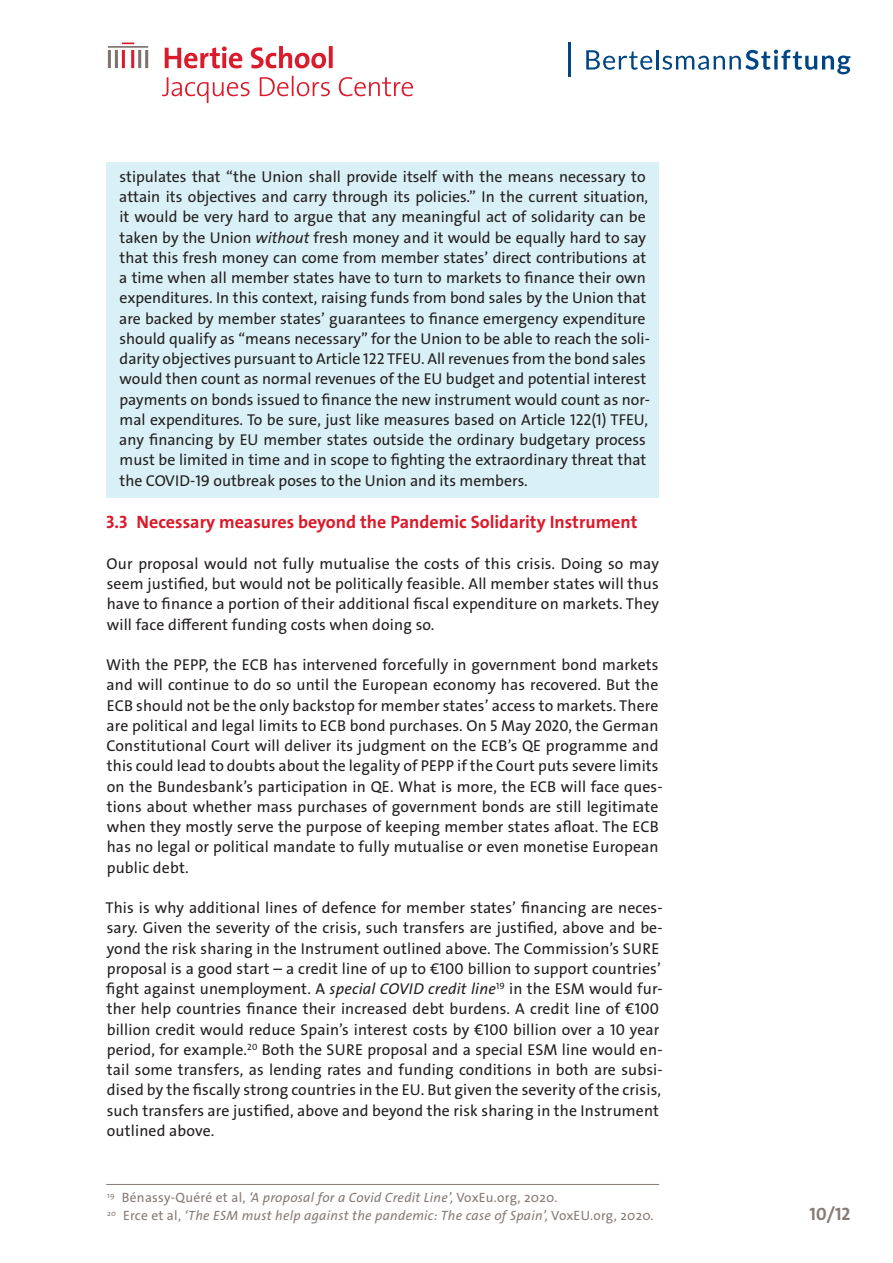
<style>
.page{position:relative;width:893px;height:1263px;background:#fff}
.page>*{position:absolute;margin:0;border:0;box-sizing:border-box;transform-origin:0 0}
.t1{font:700 18px "The Sans Os F";color:#da1b2b}
.t2{font:700 18px "The Sans Os F";color:#867b76}
.t3{font:15.75px/20.2px "The Sans Os F";letter-spacing:.01em;color:#231f20}
.t4{font:italic 13.5px/18px "The Sans Os F";letter-spacing:.02em;color:#867b76}
.s1{font-style:italic}
.s2{font-style:normal}
</style>
<div class="page">
<hr style="left:115px;top:50px;width:3px;height:18px;background:#7d726d">
<hr style="left:108px;top:50px;width:3px;height:18px;background:#7d726d">
<hr style="left:108px;top:46px;width:40px;height:2px;background:#7d726d">
<svg style="left:122px;top:43px;width:291px;height:60px"></svg>
<svg style="left:586px;top:50px;width:66px;height:20px"></svg>
<hr style="left:656px;top:50px;width:3px;height:20px;background:#004684">
<svg style="left:662px;top:50px;width:188px;height:24px"></svg>
<hr style="left:569px;top:43px;width:2px;height:34px;background:#004684">
<div style="left:106px;top:162px;width:553px;height:335px;background:#d9f0f7"></div>
<hr style="left:106px;top:1184px;width:553px;height:1px;background:#867b76">
<p class="t3" style="left:119px;top:166px;width:532px">stipulates that “the Union shall provide itself with the means necessary to attain its objectives and carry through its policies.” In the current situation, it would be very hard to argue that any meaningful act of solidarity can be taken by the Union <span class="s1">without</span> fresh money and it would be equally hard to say that this fresh money can come from member states’ direct contributions at a time when all member states have to turn to markets to finance their own expenditures. In this context, raising funds from bond sales by the Union that are backed by member states’ guarantees to finance emergency expenditure should qualify as “means necessary” for the Union to be able to reach the soli&shy;darity objectives pursuant to Article 122 TFEU. All revenues from the bond sales would then count as normal revenues of the EU budget and potential interest payments on bonds issued to finance the new instrument would count as nor&shy;mal expenditures. To be sure, just like measures based on Article 122(1) TFEU, any financing by EU member states outside the ordinary budgetary process must be limited in time and in scope to fighting the extraordinary threat that the COVID-19 outbreak poses to the Union and its members.</p>
<p class="t1" style="left:106px;top:511px;width:533px">3.3 Necessary measures beyond the Pandemic Solidarity Instrument</p>
<p class="t3" style="left:107px;top:553px;width:554px;text-align:justify">Our proposal would not fully mutualise the costs of this crisis. Doing so may seem justified, but would not be politically feasible. All member states will thus have to finance a portion of their additional fiscal expenditure on markets. They will face different funding costs when doing so.</p>
<p class="t3" style="left:106px;top:655px;width:558px">With the PEPP, the ECB has intervened forcefully in government bond markets and will continue to do so until the European economy has recovered. But the ECB should not be the only backstop for member states’ access to markets. There are political and legal limits to ECB bond purchases. On 5 May 2020, the German Constitutional Court will deliver its judgment on the ECB’s QE programme and this could lead to doubts about the legality of PEPP if the Court puts severe limits on the Bundesbank’s participation in QE. What is more, the ECB will face ques&shy;tions about whether mass purchases of government bonds are still legitimate when they mostly serve the purpose of keeping member states afloat. The ECB has no legal or political mandate to fully mutualise or even monetise European public debt.</p>
<p class="t3" style="left:105px;top:898px;width:559px">This is why additional lines of defence for member states’ financing are neces&shy;sary. Given the severity of the crisis, such transfers are justified, above and be&shy;yond the risk sharing in the Instrument outlined above. The Commission’s SURE proposal is a good start – a credit line of up to €100 billion to support countries’ fight against unemployment. A <span class="s1">special COVID credit line</span><sup>19</sup> in the ESM would fur&shy;ther help countries finance their increased debt burdens. A credit line of €100 billion credit would reduce Spain’s interest costs by €100 billion over a 10 year period, for example.<sup>20</sup> Both the SURE proposal and a special ESM line would en&shy;tail some transfers, as lending rates and funding conditions in both are subsi&shy;dised by the fiscally strong countries in the EU. But given the severity of the crisis, such transfers are justified, above and beyond the risk sharing in the Instrument outlined above.</p>
<p class="t4" style="left:107px;top:1189px;width:548px"><sup>19</sup> <span class="s2">Bénassy-Quéré et al,</span> ‘A proposal for a Covid Credit Line’, <span class="s2">VoxEu.org, 2020.<br></span><sup>20</sup> <span class="s2">Erce et al,</span> ‘The ESM must help against the pandemic: The case of Spain’, <span class="s2">VoxEU.org, 2020.</span></p>
<p class="t2" style="left:810px;top:1203px;width:42px">10/12</p>
</div>
